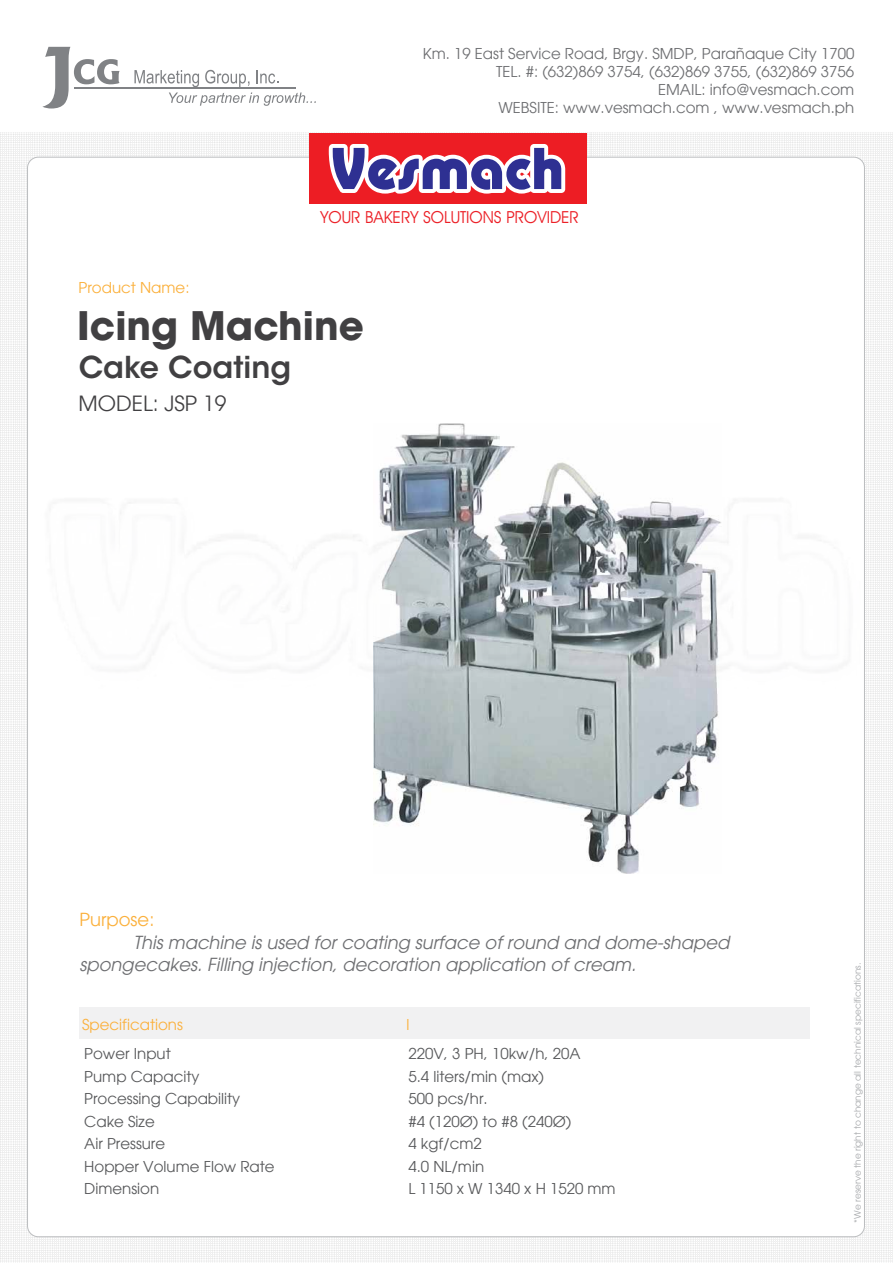
<style>
.page{position:relative;width:893px;height:1263px;background:#fff}
.page>*{position:absolute;margin:0;border:0;box-sizing:border-box;transform-origin:0 0}
.t1{font:700 39px "ITC Avant Garde Std";color:#414042}
.t2{font:600 30px "ITC Avant Garde Std";color:#414042}
.t3{font:21px "Avant Garde";color:#414042}
.t4{font:italic 18px/22.5px "Avant Garde";color:#6d6e71}
.t5{font:18px "Avant Garde";color:#fbb03b}
.t6{font:16.8px "Avant Garde IT Cby BT";color:#ec2027}
.t7{font:15px/18px "Avant Garde";color:#6d6e71;text-align:center}
.t8{font:15px "Avant Garde";color:#58595b}
.t9{font:15px "Avant Garde";color:#fbb03b}
.t10{font:9px "Avant Garde";color:#a7a9ac}
</style>
<div class="page">
<div style="left:0;top:2px;width:892px;height:1261px;background:#f3f3f3"></div>
<div style="left:0;top:2px;width:892px;height:130px;background:#fff"></div>
<div style="left:28px;top:157px;width:836px;height:1080px;background:#fff;border-radius:11px"></div>
<hr style="left:74px;top:87px;width:222px;height:1px;background:#808285">
<svg style="left:42px;top:47px;width:77px;height:62px"></svg>
<svg style="left:134px;top:70px;width:65px;height:17px"></svg>
<svg style="left:205px;top:70px;width:44px;height:17px"></svg>
<svg style="left:256px;top:70px;width:22px;height:14px"></svg>
<svg style="left:169px;top:93px;width:147px;height:13px"></svg>
<div style="left:309px;top:133px;width:277px;height:71px;background:#ed1d24"></div>
<svg style="left:329px;top:144px;width:236px;height:50px"></svg>
<img style="left:373px;top:423px;width:346px;height:450px">
<div style="left:80px;top:1007px;width:730px;height:32px;background:#f1f1f2"></div>
<img style="left:0;top:460px;width:892px;height:249px">
<p class="t7" style="left:423px;top:44px;width:433px;text-align:right">Km. 19 East Service Road, Brgy. SMDP, Parañaque City 1700<br>TEL. #: (632)869 3754, (632)869 3755, (632)869 3756<br>EMAIL: info@vesmach.com<br>WEBSITE: www.vesmach.com , www.vesmach.ph</p>
<p class="t7" style="left:579px;top:46px;width:276px">1227 P. Guevarra St., St . Cruz, Manila<br>TELFAX #: (632)7359650, (632)353 203</p>
<p class="t9" style="left:79px;top:279px;width:112px">Product Name:</p>
<p class="t6" style="left:320px;top:207px;width:260px">YOUR BAKERY SOLUTIONS PROVIDER</p>
<h1 class="t1" style="left:77px;top:300px;width:288px">Icing Machine</h1>
<h2 class="t2" style="left:79px;top:348px;width:214px">Cake Coating</h2>
<h3 class="t3" style="left:79px;top:391px;width:149px">MODEL: JSP 19</h3>
<p class="t5" style="left:80px;top:909px;width:76px">Purpose:</p>
<p class="t4" style="left:80px;top:931px;width:651px;text-indent:54px">This machine is used for coating surface of round and dome-shaped spongecakes. Filling injection, decoration application of cream.</p>
<p class="t9" style="left:82px;top:1015px;width:102px">Specifications</p>
<p class="t9" style="left:406px;top:1015px;width:4px">l</p>
<p class="t8" style="left:84px;top:1045px;width:88px">Power Input</p>
<p class="t8" style="left:408px;top:1045px;width:174px">220V, 3 PH, 10kw/h, 20A</p>
<p class="t8" style="left:84px;top:1067px;width:117px">Pump Capacity</p>
<p class="t8" style="left:408px;top:1067px;width:137px">5.4 liters/min (max)</p>
<p class="t8" style="left:84px;top:1090px;width:157px">Processing Capability</p>
<p class="t8" style="left:408px;top:1090px;width:81px">500 pcs/hr.</p>
<p class="t8" style="left:84px;top:1112px;width:72px">Cake Size</p>
<p class="t8" style="left:408px;top:1112px;width:164px">#4 (120Ø) to #8 (240Ø)</p>
<p class="t8" style="left:84px;top:1135px;width:82px">Air Pressure</p>
<p class="t8" style="left:408px;top:1135px;width:75px">4 kgf/cm2</p>
<p class="t8" style="left:84px;top:1157px;width:192px">Hopper Volume Flow Rate</p>
<p class="t8" style="left:408px;top:1157px;width:77px">4.0 NL/min</p>
<p class="t8" style="left:84px;top:1180px;width:76px">Dimension</p>
<p class="t8" style="left:408px;top:1180px;width:209px">L 1150 x W 1340 x H 1520 mm</p>
<p class="t10" style="left:852px;top:1223px;width:261px;rotate:-90deg">*We reserve the right to change all technical specifications.</p>
</div>
